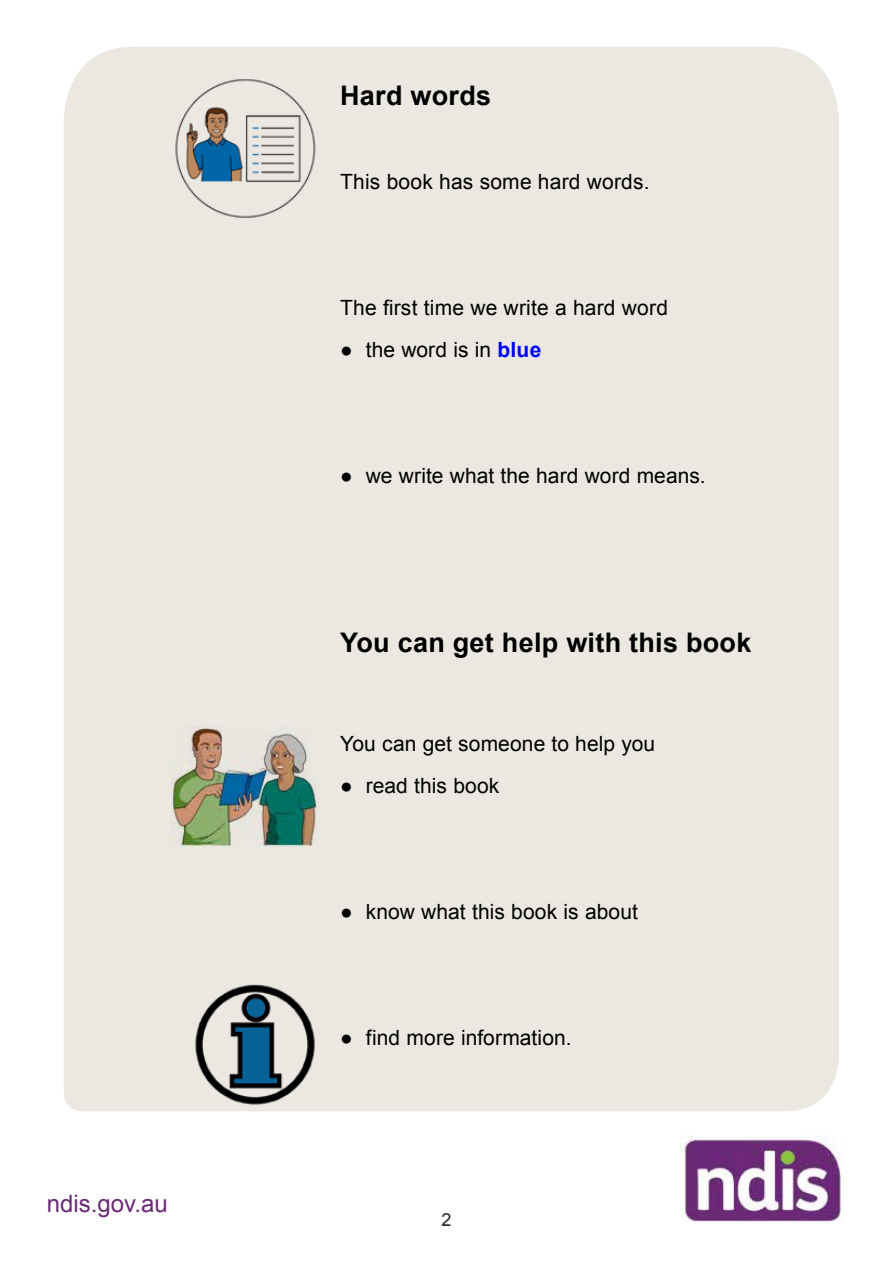
<style>
.page{position:relative;width:893px;height:1263px;background:#fff}
.page>*{position:absolute;margin:0;border:0;box-sizing:border-box;transform-origin:0 0}
.t1{font:700 27px "Arial";letter-spacing:.01em;color:#000}
.t2{font:24px "Arial";color:#6b2976}
.t3{font:21px "Arial";letter-spacing:.005em;color:#000}
.t4{font:18px "Arial";color:#292829}
.s1{font-weight:700;color:#00f}
</style>
<div class="page">
<img style="left:680px;top:1136px;width:162px;height:87px">
<div style="left:64px;top:47px;width:775px;height:1064px;background:#ebe8e2"></div>
<img style="left:171px;top:75px;width:148px;height:147px">
<img style="left:171px;top:727px;width:148px;height:120px">
<img style="left:191px;top:982px;width:128px;height:125px">
<p class="t2" style="left:47px;top:1188px;width:122px">ndis.gov.au</p>
<p class="t1" style="left:340px;top:78px;width:152px">Hard words</p>
<p class="t3" style="left:340px;top:168px;width:311px">This book has some hard words.</p>
<p class="t3" style="left:340px;top:294px;width:329px">The first time we write a hard word</p>
<p class="t3" style="left:340px;top:336px;width:203px">● the word is in <span class="s1">blue</span></p>
<p class="t3" style="left:340px;top:462px;width:367px">● we write what the hard word means.</p>
<p class="t1" style="left:340px;top:624px;width:413px">You can get help with this book</p>
<p class="t3" style="left:340px;top:730px;width:317px">You can get someone to help you</p>
<p class="t3" style="left:340px;top:772px;width:161px">● read this book</p>
<p class="t3" style="left:340px;top:898px;width:299px">● know what this book is about</p>
<p class="t3" style="left:340px;top:1024px;width:233px">● find more information.</p>
<p class="t4" style="left:441px;top:1208px;width:12px">2</p>
</div>
